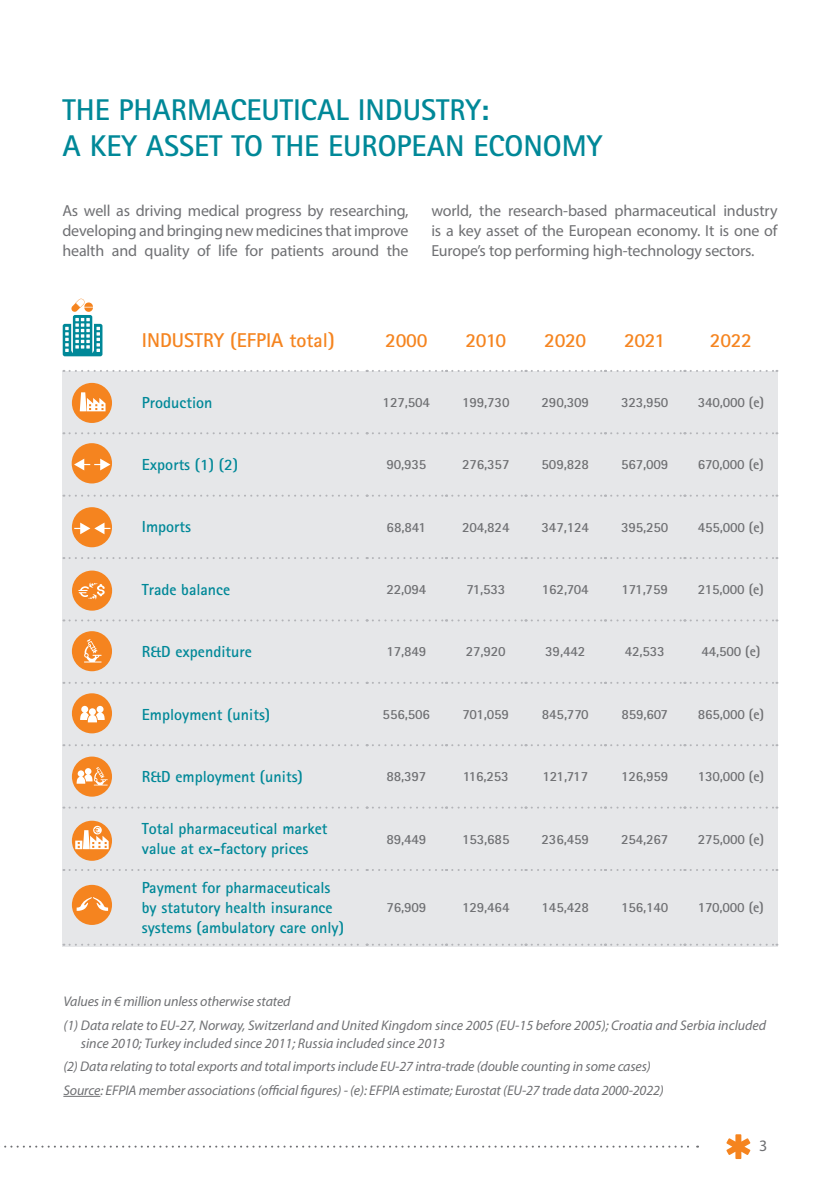
<style>
.page{position:relative;width:840px;height:1191px;background:#fff}
.page>*{position:absolute;margin:0;border:0;box-sizing:border-box;transform-origin:0 0}
.titre_chapitre{font:700 30px/36px "Rotis Sans Serif Std";color:#008898}
.colonne_gauche{font:700 20px "Rotis Sans Serif Std";color:#f5841f}
.note_bas_de_page{font:700 20px "Rotis Sans Serif Std";letter-spacing:-.01em;color:#f5841f}
.body{font:16px/20px "Myriad Pro";letter-spacing:-.01em;color:#6f7073;text-align:justify}
.colonne_gauche-2{font:700 16px/20px "Rotis Sans Serif Std";color:#008898}
.note_bas_de_page-2{font:italic 14px/18px "Myriad Pro";letter-spacing:-.01em;color:#6f7073}
.ligne_tableau_droite{font:700 14px "Rotis Sans Serif Std";letter-spacing:-.01em;color:#6f7073}
</style>
<div class="page">
<svg style="left:4px;top:1145px;width:693px;height:2px"></svg>
<svg style="left:726px;top:1134px;width:24px;height:25px"></svg>
<div style="left:62px;top:371px;width:715px;height:576px;background:#e6e7e9"></div>
<svg style="left:63px;top:370px;width:714px;height:2px"></svg>
<svg style="left:63px;top:432px;width:714px;height:2px"></svg>
<svg style="left:63px;top:494px;width:714px;height:2px"></svg>
<svg style="left:63px;top:557px;width:714px;height:2px"></svg>
<svg style="left:63px;top:619px;width:714px;height:2px"></svg>
<svg style="left:63px;top:682px;width:714px;height:2px"></svg>
<svg style="left:63px;top:744px;width:714px;height:2px"></svg>
<svg style="left:63px;top:806px;width:714px;height:2px"></svg>
<svg style="left:63px;top:869px;width:714px;height:2px"></svg>
<svg style="left:63px;top:943px;width:714px;height:2px"></svg>
<div style="left:72px;top:443px;width:40px;height:40px;background:#f5841f;border-radius:50%"></div>
<svg style="left:74px;top:458px;width:36px;height:12px"></svg>
<div style="left:72px;top:507px;width:40px;height:40px;background:#f5841f;border-radius:50%"></div>
<svg style="left:74px;top:522px;width:36px;height:12px"></svg>
<div style="left:72px;top:570px;width:40px;height:40px;background:#f5841f;border-radius:50%"></div>
<svg style="left:78px;top:582px;width:27px;height:18px"></svg>
<div style="left:72px;top:631px;width:40px;height:40px;background:#f5841f;border-radius:50%"></div>
<svg style="left:84px;top:639px;width:18px;height:23px"></svg>
<div style="left:72px;top:693px;width:40px;height:40px;background:#f5841f;border-radius:50%"></div>
<svg style="left:80px;top:706px;width:25px;height:16px"></svg>
<div style="left:72px;top:756px;width:40px;height:40px;background:#f5841f;border-radius:50%"></div>
<svg style="left:77px;top:767px;width:31px;height:18px"></svg>
<svg style="left:72px;top:820px;width:40px;height:40px"></svg>
<svg style="left:75px;top:826px;width:34px;height:23px"></svg>
<div style="left:72px;top:885px;width:40px;height:40px;background:#f5841f;border-radius:50%"></div>
<svg style="left:77px;top:897px;width:31px;height:14px"></svg>
<div style="left:72px;top:383px;width:40px;height:40px;background:#f5841f;border-radius:50%"></div>
<svg style="left:80px;top:392px;width:25px;height:19px"></svg>
<svg style="left:63px;top:299px;width:39px;height:57px"></svg>
<hr style="left:63px;top:1096px;width:37px;height:1px;background:#6f7073">
<p class="titre_chapitre" style="left:62px;top:91px;width:541px">THE PHARMACEUTICAL INDUSTRY:<br>A KEY ASSET TO THE EUROPEAN ECONOMY</p>
<p class="body" style="left:62px;top:200px;width:347px">As well as driving medical progress by researching, developing and bringing new medicines that improve health and quality of life for patients around the</p>
<p class="body" style="left:431px;top:200px;width:347px">world, the research-based pharmaceutical industry is a key asset of the European economy. It is one of Europe’s top performing high-technology sectors.</p>
<p class="colonne_gauche" style="left:142px;top:327px;width:194px">INDUSTRY (EFPIA total)</p>
<p class="note_bas_de_page" style="left:385px;top:327px;width:44px">2000</p>
<p class="note_bas_de_page" style="left:465px;top:327px;width:42px">2010</p>
<p class="note_bas_de_page" style="left:544px;top:327px;width:43px">2020</p>
<p class="note_bas_de_page" style="left:623px;top:327px;width:43px">2021</p>
<p class="note_bas_de_page" style="left:709px;top:327px;width:43px">2022</p>
<p class="colonne_gauche-2" style="left:142px;top:392px;width:72px">Production</p>
<p class="ligne_tableau_droite" style="left:382px;top:393px;width:49px">127,504</p>
<p class="ligne_tableau_droite" style="left:462px;top:393px;width:49px">199,730</p>
<p class="ligne_tableau_droite" style="left:541px;top:393px;width:49px">290,309</p>
<p class="ligne_tableau_droite" style="left:620px;top:393px;width:49px">323,950</p>
<p class="ligne_tableau_droite" style="left:697px;top:393px;width:68px">340,000 (e)</p>
<p class="colonne_gauche-2" style="left:142px;top:454px;width:98px">Exports (1) (2)</p>
<p class="ligne_tableau_droite" style="left:386px;top:456px;width:41px">90,935</p>
<p class="ligne_tableau_droite" style="left:462px;top:456px;width:49px">276,357</p>
<p class="ligne_tableau_droite" style="left:541px;top:456px;width:49px">509,828</p>
<p class="ligne_tableau_droite" style="left:620px;top:456px;width:49px">567,009</p>
<p class="ligne_tableau_droite" style="left:697px;top:456px;width:67px">670,000 (e)</p>
<p class="colonne_gauche-2" style="left:142px;top:516px;width:51px">Imports</p>
<p class="ligne_tableau_droite" style="left:386px;top:518px;width:41px">68,841</p>
<p class="ligne_tableau_droite" style="left:462px;top:518px;width:49px">204,824</p>
<p class="ligne_tableau_droite" style="left:541px;top:518px;width:49px">347,124</p>
<p class="ligne_tableau_droite" style="left:620px;top:518px;width:49px">395,250</p>
<p class="ligne_tableau_droite" style="left:697px;top:518px;width:68px">455,000 (e)</p>
<p class="colonne_gauche-2" style="left:142px;top:579px;width:90px">Trade balance</p>
<p class="ligne_tableau_droite" style="left:386px;top:580px;width:41px">22,094</p>
<p class="ligne_tableau_droite" style="left:466px;top:580px;width:40px">71,533</p>
<p class="ligne_tableau_droite" style="left:541px;top:580px;width:48px">162,704</p>
<p class="ligne_tableau_droite" style="left:621px;top:580px;width:48px">171,759</p>
<p class="ligne_tableau_droite" style="left:697px;top:580px;width:67px">215,000 (e)</p>
<p class="colonne_gauche-2" style="left:142px;top:641px;width:111px">R&amp;D expenditure</p>
<p class="ligne_tableau_droite" style="left:386px;top:643px;width:41px">17,849</p>
<p class="ligne_tableau_droite" style="left:465px;top:643px;width:41px">27,920</p>
<p class="ligne_tableau_droite" style="left:545px;top:643px;width:41px">39,442</p>
<p class="ligne_tableau_droite" style="left:624px;top:643px;width:41px">42,533</p>
<p class="ligne_tableau_droite" style="left:701px;top:643px;width:61px">44,500 (e)</p>
<p class="colonne_gauche-2" style="left:142px;top:704px;width:130px">Employment (units)</p>
<p class="ligne_tableau_droite" style="left:382px;top:705px;width:49px">556,506</p>
<p class="ligne_tableau_droite" style="left:462px;top:705px;width:48px">701,059</p>
<p class="ligne_tableau_droite" style="left:541px;top:705px;width:48px">845,770</p>
<p class="ligne_tableau_droite" style="left:621px;top:705px;width:48px">859,607</p>
<p class="ligne_tableau_droite" style="left:697px;top:705px;width:68px">865,000 (e)</p>
<p class="colonne_gauche-2" style="left:142px;top:766px;width:162px">R&amp;D employment (units)</p>
<p class="ligne_tableau_droite" style="left:386px;top:767px;width:41px">88,397</p>
<p class="ligne_tableau_droite" style="left:462px;top:767px;width:47px">116,253</p>
<p class="ligne_tableau_droite" style="left:542px;top:767px;width:47px">121,717</p>
<p class="ligne_tableau_droite" style="left:620px;top:767px;width:49px">126,959</p>
<p class="ligne_tableau_droite" style="left:697px;top:767px;width:68px">130,000 (e)</p>
<p class="colonne_gauche-2" style="left:142px;top:818px;width:187px">Total pharmaceutical market value at ex-factory prices</p>
<p class="ligne_tableau_droite" style="left:386px;top:830px;width:41px">89,449</p>
<p class="ligne_tableau_droite" style="left:462px;top:830px;width:49px">153,685</p>
<p class="ligne_tableau_droite" style="left:541px;top:830px;width:49px">236,459</p>
<p class="ligne_tableau_droite" style="left:620px;top:830px;width:49px">254,267</p>
<p class="ligne_tableau_droite" style="left:697px;top:830px;width:68px">275,000 (e)</p>
<p class="colonne_gauche-2" style="left:142px;top:877px;width:203px">Payment for pharmaceuticals by statutory health insurance systems (ambulatory care only)</p>
<p class="ligne_tableau_droite" style="left:386px;top:898px;width:41px">76,909</p>
<p class="ligne_tableau_droite" style="left:462px;top:898px;width:49px">129,464</p>
<p class="ligne_tableau_droite" style="left:541px;top:898px;width:49px">145,428</p>
<p class="ligne_tableau_droite" style="left:620px;top:898px;width:49px">156,140</p>
<p class="ligne_tableau_droite" style="left:697px;top:898px;width:67px">170,000 (e)</p>
<p class="note_bas_de_page-2" style="left:63px;top:992px;width:229px">Values in € million unless otherwise stated</p>
<p class="note_bas_de_page-2" style="left:81px;top:1015px;width:686px;text-indent:-17px">(1) Data relate to EU-27, Norway, Switzerland and United Kingdom since 2005 (EU-15 before 2005); Croatia and Serbia included since 2010; Turkey included since 2011; Russia included since 2013</p>
<p class="note_bas_de_page-2" style="left:63px;top:1057px;width:588px">(2) Data relating to total exports and total imports include EU-27 intra-trade (double counting in some cases)</p>
<p class="note_bas_de_page-2" style="left:63px;top:1081px;width:601px">Source: EFPIA member associations (official figures) - (e): EFPIA estimate; Eurostat (EU-27 trade data 2000-2022)</p>
<p class="body" style="left:758px;top:1135px;width:10px">3</p>
</div>
